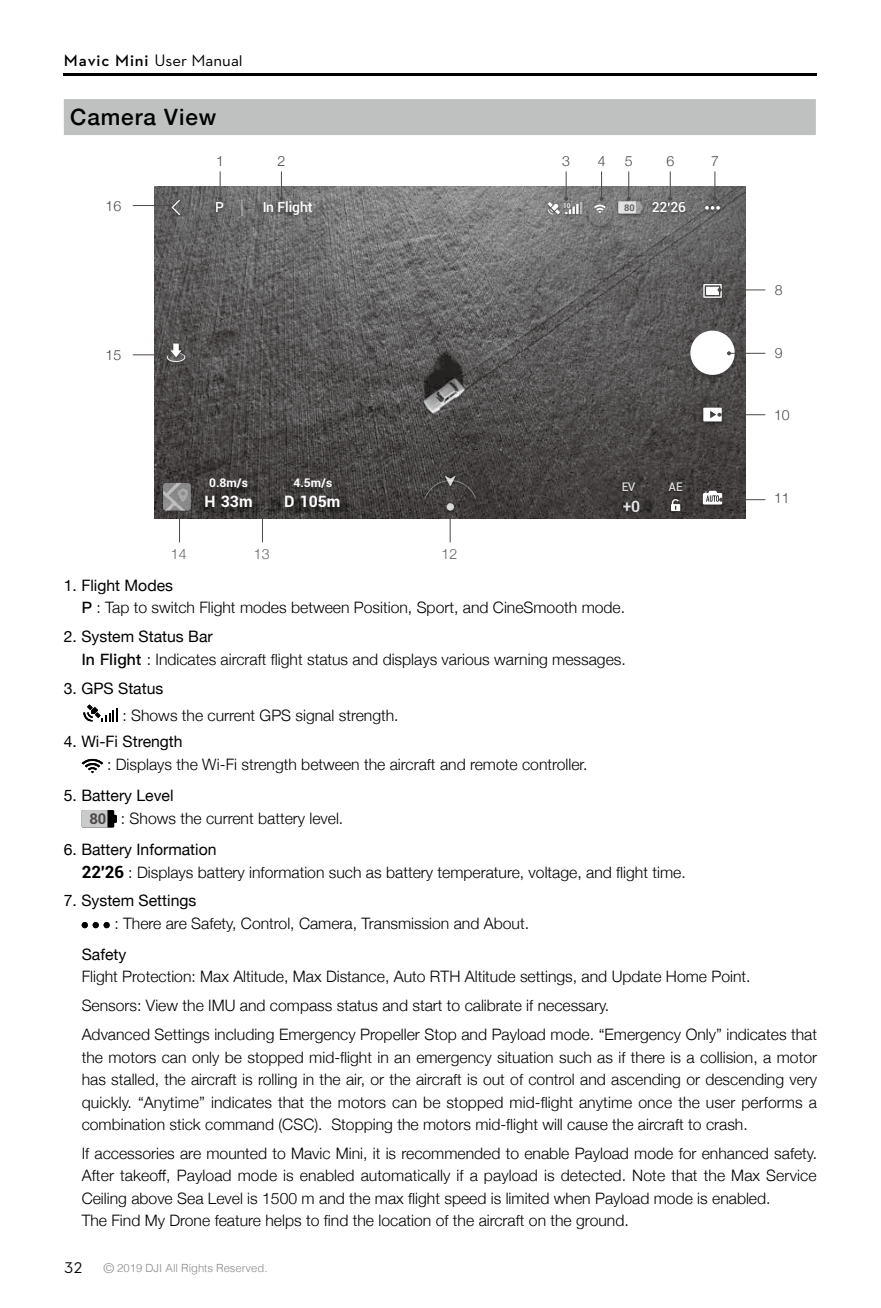
<style>
.page{position:relative;width:881px;height:1308px;background:#fff}
.page>*{position:absolute;margin:0;border:0;box-sizing:border-box;transform-origin:0 0}
.t1{font:500 22.5px "Helvetica Neue";letter-spacing:.04em;color:#000}
.t2{font:16.88px "Dji";color:#000}
.t3{font:300 15.75px/22.5px "Helvetica Neue";color:#000}
.t4{font:15.75px "Helvetica Neue";color:#000}
.t5{font:700 15.75px "Roboto";color:#fff}
.t6{font:15.75px "Dji";color:#000}
.t7{font:300 14.17px "Helvetica Neue";color:#4c4948}
.t8{font:300 14.17px "Helvetica Neue";color:#656464}
.t9{font:500 13.95px "Roboto";color:#fff}
.t10{font:700 11.92px "Roboto";color:#fff}
.t11{font:500 11.92px "Roboto";color:#fff}
.t12{font:300 11.25px "Helvetica";color:#898989}
.t13{font:500 6.52px "Roboto";color:#fff}
.s1{font-weight:600}
.s2{font-weight:700;font-size:9.22px;color:#636262}
.s3{font-weight:400}
.s4{font-family:"Ping Fang SC";font-weight:500}
.s5{font-family:"Roboto";font-weight:700;font-size:14.85px;color:#4c4948}
.s6{font-family:"Roboto";font-weight:700;font-size:16.88px}
.s7{font-size:13.5px}
</style>
<div class="page">
<hr style="left:64px;top:74px;width:752px;height:2px;background:#000">
<div style="left:64px;top:99px;width:751px;height:36px;background:#bfc0c0"></div>
<svg style="left:83px;top:704px;width:35px;height:17px"></svg>
<svg style="left:82px;top:758px;width:21px;height:15px"></svg>
<svg style="left:82px;top:810px;width:35px;height:17px"></svg>
<svg style="left:82px;top:922px;width:28px;height:6px"></svg>
<img style="left:155px;top:229px;width:590px;height:290px">
<img style="left:700px;top:405px;width:24px;height:20px">
<img style="left:686px;top:329px;width:52px;height:51px">
<svg style="left:690px;top:330px;width:44px;height:45px"></svg>
<div style="left:690px;top:330px;width:44px;height:45px;background:#fff;border-radius:22px"></div>
<img style="left:700px;top:282px;width:24px;height:20px">
<img style="left:164px;top:342px;width:24px;height:24px">
<img style="left:419px;top:478px;width:61px;height:34px">
<svg style="left:422px;top:480px;width:56px;height:29px"></svg>
<img style="left:439px;top:487px;width:22px;height:19px">
<svg style="left:442px;top:489px;width:16px;height:13px"></svg>
<img style="left:442px;top:472px;width:16px;height:16px">
<svg style="left:445px;top:476px;width:10px;height:10px"></svg>
<img style="left:699px;top:488px;width:26px;height:21px">
<img style="left:619px;top:497px;width:34px;height:17px">
<img style="left:629px;top:481px;width:8px;height:13px">
<img style="left:619px;top:481px;width:10px;height:14px">
<svg style="left:621px;top:482px;width:14px;height:9px"></svg>
<img style="left:668px;top:497px;width:13px;height:17px">
<svg style="left:670px;top:499px;width:10px;height:12px"></svg>
<img style="left:678px;top:481px;width:6px;height:13px">
<img style="left:666px;top:481px;width:12px;height:14px">
<svg style="left:668px;top:482px;width:14px;height:9px"></svg>
<img style="left:201px;top:497px;width:59px;height:17px">
<img style="left:227px;top:481px;width:32px;height:14px">
<img style="left:216px;top:481px;width:11px;height:14px">
<img style="left:293px;top:497px;width:56px;height:17px">
<img style="left:284px;top:497px;width:9px;height:17px">
<svg style="left:286px;top:499px;width:61px;height:12px"></svg>
<img style="left:291px;top:481px;width:34px;height:14px">
<img style="left:284px;top:481px;width:7px;height:14px">
<img style="left:268px;top:497px;width:14px;height:17px">
<svg style="left:162px;top:482px;width:30px;height:29px"></svg>
<svg style="left:155px;top:187px;width:590px;height:42px;background:#7a7a7a"></svg>
<img style="left:648px;top:196px;width:44px;height:25px">
<img style="left:615px;top:199px;width:30px;height:18px">
<svg style="left:635px;top:201px;width:7px;height:12px"></svg>
<div style="left:618px;top:201px;width:17px;height:12px;background:#e2e2e2"></div>
<img style="left:585px;top:199px;width:29px;height:30px">
<svg style="left:241px;top:200px;width:1px;height:15px"></svg>
<img style="left:253px;top:196px;width:58px;height:25px">
<img style="left:209px;top:196px;width:20px;height:25px">
<img style="left:169px;top:198px;width:13px;height:21px">
<svg style="left:171px;top:200px;width:9px;height:15px"></svg>
<svg style="left:619px;top:499px;width:34px;height:13px"></svg>
<img style="left:544px;top:200px;width:41px;height:19px">
<svg style="left:218px;top:171px;width:4px;height:30px"></svg>
<svg style="left:279px;top:171px;width:4px;height:30px"></svg>
<svg style="left:547px;top:171px;width:35px;height:43px"></svg>
<svg style="left:593px;top:171px;width:12px;height:42px"></svg>
<svg style="left:626px;top:171px;width:4px;height:30px"></svg>
<svg style="left:667px;top:171px;width:5px;height:35px"></svg>
<svg style="left:702px;top:171px;width:20px;height:42px"></svg>
<svg style="left:443px;top:501px;width:13px;height:41px"></svg>
<svg style="left:260px;top:513px;width:4px;height:29px"></svg>
<svg style="left:163px;top:483px;width:28px;height:59px"></svg>
<hr style="left:133px;top:354px;width:37px;height:1px;background:#4c4948">
<svg style="left:167px;top:343px;width:18px;height:19px"></svg>
<hr style="left:133px;top:205px;width:37px;height:1px;background:#4c4948">
<svg style="left:168px;top:203px;width:4px;height:4px"></svg>
<hr style="left:719px;top:289px;width:46px;height:1px;background:#4c4948">
<svg style="left:703px;top:284px;width:18px;height:14px"></svg>
<hr style="left:728px;top:353px;width:37px;height:1px;background:#4c4948">
<hr style="left:719px;top:414px;width:46px;height:1px;background:#4c4948">
<svg style="left:703px;top:407px;width:18px;height:14px"></svg>
<hr style="left:720px;top:499px;width:45px;height:1px;background:#4c4948">
<svg style="left:702px;top:491px;width:20px;height:13px"></svg>
<p class="t2" style="left:64px;top:52px;width:180px"><span class="s1">Mavic Mini</span> User Manual</p>
<h1 class="t1" style="left:70px;top:99px;width:147px">Camera View</h1>
<p class="t7" style="left:105px;top:194px;width:17px">16</p>
<p class="t7" style="left:216px;top:149px;width:9px">1</p>
<p class="t7" style="left:277px;top:149px;width:9px">2</p>
<p class="t7" style="left:562px;top:149px;width:9px">3</p>
<p class="t7" style="left:597px;top:149px;width:9px">4</p>
<p class="t7" style="left:624px;top:149px;width:9px">5</p>
<p class="t7" style="left:666px;top:149px;width:9px">6</p>
<p class="t7" style="left:710px;top:149px;width:9px">7</p>
<p class="t9" style="left:216px;top:197px;width:10px">P</p>
<p class="t9" style="left:262px;top:197px;width:52px">In Flight</p>
<p class="t9" style="left:624px;top:198px;width:63px"><span class="s2">80</span> 22 26</p>
<p class="t13" style="left:563px;top:201px;width:9px">10</p>
<p class="t7" style="left:105px;top:343px;width:17px">15</p>
<p class="t10" style="left:209px;top:474px;width:40px">0.8m/s</p>
<p class="t10" style="left:293px;top:474px;width:40px">4.5m/s</p>
<p class="t11" style="left:621px;top:478px;width:22px">EVAE</p>
<p class="t11" style="left:668px;top:478px;width:16px">AE</p>
<p class="t5" style="left:204px;top:490px;width:50px">H 33m</p>
<p class="t5" style="left:284px;top:490px;width:58px">D 105m</p>
<p class="t5" style="left:622px;top:495px;width:19px">+0</p>
<p class="t5" style="left:240px;top:494px;width:12px">D</p>
<p class="t8" style="left:171px;top:542px;width:17px">14</p>
<p class="t8" style="left:254px;top:542px;width:17px">13</p>
<p class="t8" style="left:441px;top:542px;width:17px">12</p>
<p class="t7" style="left:774px;top:278px;width:9px">8</p>
<p class="t7" style="left:774px;top:342px;width:9px">9</p>
<p class="t7" style="left:773px;top:403px;width:17px">10</p>
<p class="t7" style="left:773px;top:486px;width:17px">11</p>
<p class="t3" style="left:82px;top:573px;width:544px;text-indent:-18px"><span class="s3">1. Flight Modes<br></span><span class="s4">P</span> : Tap to switch Flight modes between Position, Sport, and CineSmooth mode.</p>
<p class="t3" style="left:82px;top:624px;width:545px;text-indent:-18px"><span class="s3">2. System Status Bar<br></span><span class="s4">In Flight</span> : Indicates aircraft flight status and displays various warning messages.</p>
<p class="t4" style="left:64px;top:676px;width:101px">3. GPS Status</p>
<p class="t3" style="left:122px;top:702px;width:277px">: Shows the current GPS signal strength.</p>
<p class="t4" style="left:64px;top:730px;width:120px">4. Wi-Fi Strength</p>
<p class="t3" style="left:107px;top:752px;width:482px">: Displays the Wi-Fi strength between the aircraft and remote controller.</p>
<p class="t3" style="left:89px;top:782px;width:255px;line-height:23.4px;text-indent:-26px"><span class="s3">5. Battery Level<br></span><span class="s5">80</span> : Shows the current battery level.</p>
<p class="t3" style="left:82px;top:836px;width:605px;text-indent:-18px"><span class="s3">6. Battery Information<br></span><span class="s6">22'26</span> : Displays battery information such as battery temperature, voltage, and flight time.</p>
<p class="t4" style="left:64px;top:889px;width:134px">7. System Settings</p>
<p class="t3" style="left:114px;top:911px;width:416px">: There are Safety, Control, Camera, Transmission and About.</p>
<p class="t4" style="left:82px;top:942px;width:46px">Safety</p>
<p class="t3" style="left:82px;top:961px;width:736px;line-height:28.8px">Flight Protection: Max Altitude, Max Distance, Auto RTH Altitude settings, and Update Home Point.<br>Sensors: View the IMU and compass status and start to calibrate if necessary.<br>Advanced Settings including Emergency Propeller Stop and Payload mode. “Emergency Only” indicates that</p>
<p class="t3" style="left:82px;top:1044px;width:736px;text-align:justify">the motors can only be stopped mid-flight in an emergency situation such as if there is a collision, a motor has stalled, the aircraft is rolling in the air, or the aircraft is out of control and ascending or descending very quickly. “Anytime” indicates that the motors can be stopped mid-flight anytime once the user performs a combination stick command (CSC). Stopping the motors mid-flight will cause the aircraft to crash.</p>
<p class="t3" style="left:82px;top:1140px;width:736px">If accessories are mounted to Mavic Mini, it is recommended to enable Payload mode for enhanced safety.<br>After takeoff, Payload mode is enabled automatically if a payload is detected. Note that the Max Service Ceiling above Sea Level is 1500 m and the max flight speed is limited when Payload mode is enabled.<br>The Find My Drone feature helps to find the location of the aircraft on the ground.</p>
<p class="t6" style="left:64px;top:1259px;width:19px">32</p>
<p class="t12" style="left:103px;top:1258px;width:165px"><span class="s7">©</span> 2019 DJI All Rights Reserved.</p>
</div>
